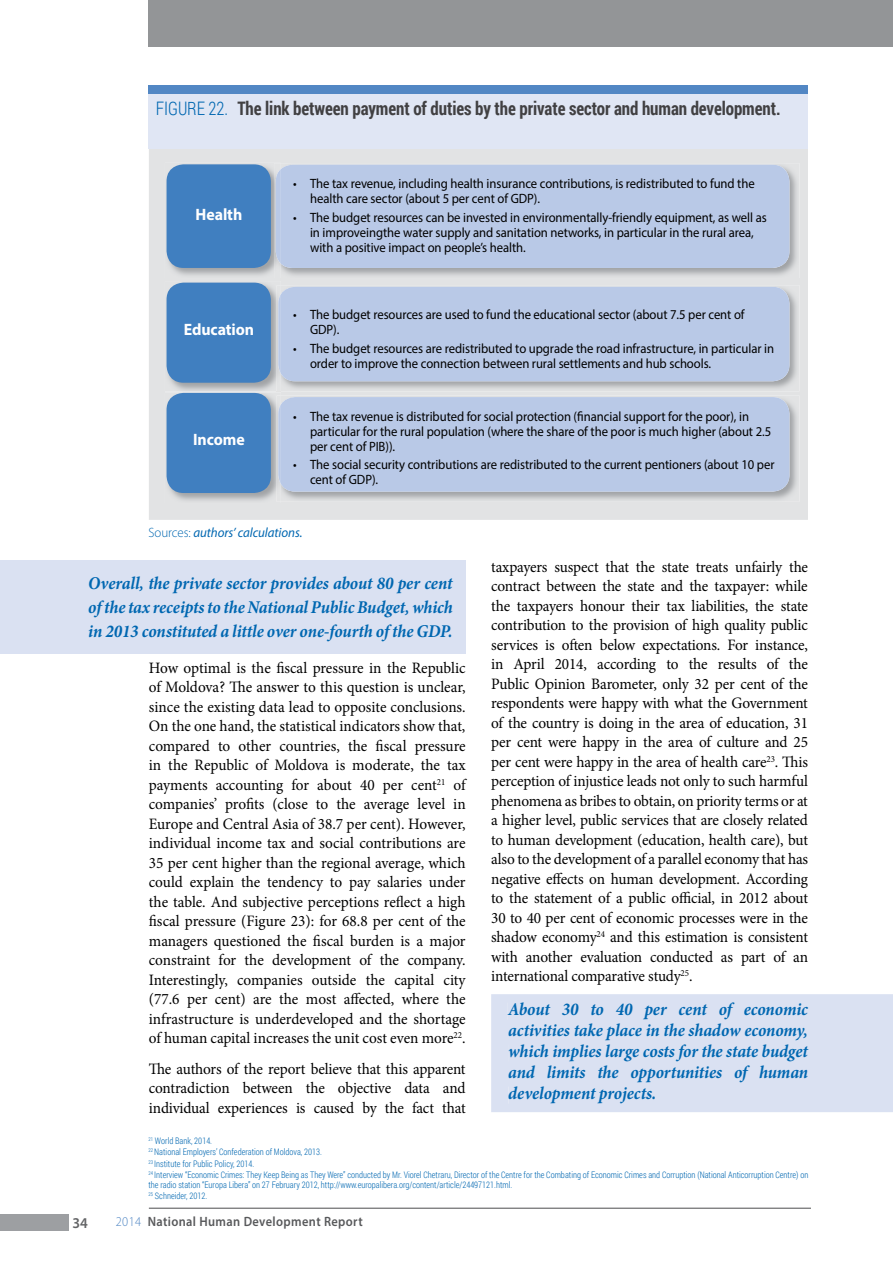
<style>
.page{position:relative;width:893px;height:1263px;background:#fff}
.page>*{position:absolute;margin:0;border:0;box-sizing:border-box;transform-origin:0 0}
.t1{font:700 18.6px "Roboto Condensed";letter-spacing:-.005em;color:#414042;scale:.92 1}
.t2{font:italic 700 18px/21px "Minion Pro";letter-spacing:-.005em;color:#0067b1;text-align:justify;scale:.94 1}
.t3{font:700 16.5px "Myriad Pro";letter-spacing:-.005em;color:#fff;scale:.96 1}
.t4{font:15.9px/19.5px "Minion Pro";letter-spacing:-.01em;color:#000;text-align:justify;scale:.96 1}
.t5{font:600 15px "Myriad Pro";color:#636466;scale:.96 1}
.t6{font:13.5px/15px "Myriad Pro";letter-spacing:-.005em;color:#000;scale:.94 1}
.t7{font:600 13.5px "Myriad Pro";letter-spacing:.03em;color:#58595b;scale:.92 1}
.t8{font:italic 13.5px "Myriad Pro";letter-spacing:-.005em;color:#0067b1;scale:.96 1}
.t9{font:300 13.5px "Myriad Pro";color:#4e85c3;scale:.92 1}
.t10{font:300 9px/11.4px "Roboto Condensed";color:#0067b1;scale:.94 1}
.s1{font-weight:300;color:#0067b1}
.s2{font-weight:300;font-style:normal}
</style>
<div class="page">
<div style="left:149px;top:0;width:744px;height:46px;background:#939597"></div>
<div style="left:0;top:1214px;width:68px;height:16px;background:#9d9fa2"></div>
<hr style="left:149px;top:1208px;width:662px;height:1px;background:#4d4d4f">
<div style="left:149px;top:149px;width:659px;height:371px;background:#e2e3e4"></div>
<div style="left:149px;top:94px;width:659px;height:55px;background:#e0e6f4"></div>
<div style="left:149px;top:85px;width:659px;height:9px;background:#5287c4"></div>
<img style="left:165px;top:163px;width:634px;height:115px">
<div style="left:276px;top:165px;width:513px;height:103px;background:#b9c9e7;border-radius:17px"></div>
<img style="left:274px;top:163px;width:7px;height:115px">
<img style="left:276px;top:169px;width:5px;height:95px">
<div style="left:167px;top:164px;width:104px;height:104px;background:#407fc0;border-radius:17px"></div>
<img style="left:281px;top:285px;width:518px;height:106px">
<div style="left:278px;top:287px;width:511px;height:94px;background:#b9c9e7;border-radius:17px"></div>
<img style="left:165px;top:281px;width:116px;height:110px">
<img style="left:278px;top:294px;width:3px;height:79px">
<div style="left:167px;top:283px;width:104px;height:100px;background:#407fc0;border-radius:17px"></div>
<img style="left:281px;top:396px;width:518px;height:106px">
<div style="left:278px;top:397px;width:511px;height:95px;background:#b9c9e7;border-radius:17px"></div>
<img style="left:165px;top:393px;width:116px;height:110px">
<img style="left:165px;top:391px;width:116px;height:2px">
<img style="left:278px;top:404px;width:3px;height:80px">
<div style="left:167px;top:393px;width:104px;height:100px;background:#407fc0;border-radius:17px"></div>
<div style="left:0;top:560px;width:466px;height:93px;background:#dae1f2"></div>
<div style="left:491px;top:994px;width:402px;height:118px;background:#dae1f2"></div>
<div style="left:508px;top:1002px;width:300px;height:17px;background:#dae1f2"></div>
<div style="left:509px;top:1023px;width:299px;height:17px;background:#dae1f2"></div>
<div style="left:509px;top:1044px;width:300px;height:17px;background:#dae1f2"></div>
<div style="left:509px;top:1065px;width:299px;height:17px;background:#dae1f2"></div>
<div style="left:509px;top:1086px;width:147px;height:17px;background:#dae1f2"></div>
<p class="t1" style="left:156px;top:95px;width:680px"><span class="s1">FIGURE 22.</span> The link between payment of duties by the private sector and human development.</p>
<p class="t3" style="left:196px;top:204px;width:50px">Health</p>
<p class="t3" style="left:184px;top:318px;width:75px">Education</p>
<p class="t3" style="left:193px;top:429px;width:55px">Income</p>
<p class="t6" style="left:310px;top:176px;width:475px;text-indent:-17px">• The tax revenue, including health insurance contributions, is redistributed to fund the health care sector (about 5 per cent of GDP).</p>
<p class="t6" style="left:310px;top:210px;width:487px;text-indent:-17px">• The budget resources can be invested in environmentally-friendly equipment, as well as in improveingthe water supply and sanitation networks, in particular in the rural area, with a positive impact on people’s health.</p>
<p class="t6" style="left:310px;top:307px;width:464px;text-indent:-17px">• The budget resources are used to fund the educational sector (about 7.5 per cent of<br>GDP).</p>
<p class="t6" style="left:310px;top:341px;width:495px;text-indent:-17px">• The budget resources are redistributed to upgrade the road infrastructure, in particular in order to improve the connection between rural settlements and hub schools.</p>
<p class="t6" style="left:310px;top:408px;width:492px;text-indent:-17px">• The tax revenue is distributed for social protection (financial support for the poor), in particular for the rural population (where the share of the poor is much higher (about 2.5 per cent of PIB)).</p>
<p class="t6" style="left:310px;top:457px;width:496px;text-indent:-17px">• The social security contributions are redistributed to the current pentioners (about 10 per cent of GDP).</p>
<p class="t8" style="left:149px;top:524px;width:162px"><span class="s2">Sources:</span> authors’ calculations.</p>
<p class="t2" style="left:88px;top:571px;width:389px;line-height:24px">Overall, the private sector provides about 80 per cent of the tax receipts to the National Public Budget, which in 2013 constituted a little over one-fourth of the GDP.</p>
<p class="t4" style="left:149px;top:658px;width:332px">How optimal is the fiscal pressure in the Republic of Moldova? The answer to this question is unclear, since the existing data lead to opposite conclusions.<br>On the one hand, the statistical indicators show that, compared to other countries, the fiscal pressure in the Republic of Moldova is moderate, the tax payments accounting for about 40 per cent<sup>21</sup> of companies’ profits (close to the average level in Europe and Central Asia of 38.7 per cent). However, individual income tax and social contributions are 35 per cent higher than the regional average, which could explain the tendency to pay salaries under the table. And subjective perceptions reflect a high fiscal pressure (Figure 23): for 68.8 per cent of the managers questioned the fiscal burden is a major constraint for the development of the company.<br>Interestingly, companies outside the capital city (77.6 per cent) are the most affected, where the infrastructure is underdeveloped and the shortage of human capital increases the unit cost even more<sup>22</sup>.</p>
<p class="t4" style="left:149px;top:1059px;width:331px">The authors of the report believe that this apparent contradiction between the objective data and individual experiences is caused by the fact that</p>
<p class="t4" style="left:491px;top:557px;width:332px">taxpayers suspect that the state treats unfairly the contract between the state and the taxpayer: while the taxpayers honour their tax liabilities, the state contribution to the provision of high quality public services is often below expectations. For instance, in April 2014, according to the results of the Public Opinion Barometer, only 32 per cent of the respondents were happy with what the Government of the country is doing in the area of education, 31 per cent were happy in the area of culture and 25 per cent were happy in the area of health care<sup>23</sup>. This perception of injustice leads not only to such harmful phenomena as bribes to obtain, on priority terms or at a higher level, public services that are closely related to human development (education, health care), but also to the development of a parallel economy that has negative effects on human development. According to the statement of a public official, in 2012 about 30 to 40 per cent of economic processes were in the shadow economy<sup>24</sup> and this estimation is consistent with another evaluation conducted as part of an international comparative study<sup>25</sup>.</p>
<p class="t2" style="left:508px;top:999px;width:321px">About 30 to 40 per cent of economic activities take place in the shadow economy, which implies large costs for the state budget and limits the opportunities of human development projects.</p>
<p class="t10" style="left:149px;top:1134px;width:703px"><sup>21</sup> World Bank, 2014.<br><sup>22</sup> National Employers’ Confederation of Moldova, 2013.<br><sup>23</sup> Institute for Public Policy, 2014.<br><sup>24</sup> Interview “Economic Crimes: They Keep Being as They Were” conducted by Mr. Viorel Chetraru, Director of the Centre for the Combating of Economic Crimes and Corruption (National Anticorruption Centre) on</p>
<p class="t10" style="left:149px;top:1178px;width:388px">the radio station “Europa Libera” on 27 February 2012, http://www.europalibera.org/content/article/24497121.html.<br><sup>25</sup> Schneider, 2012.</p>
<p class="t5" style="left:73px;top:1213px;width:18px">34</p>
<p class="t9" style="left:116px;top:1213px;width:29px">2014</p>
<p class="t7" style="left:148px;top:1212px;width:235px">National Human Development Report</p>
</div>
